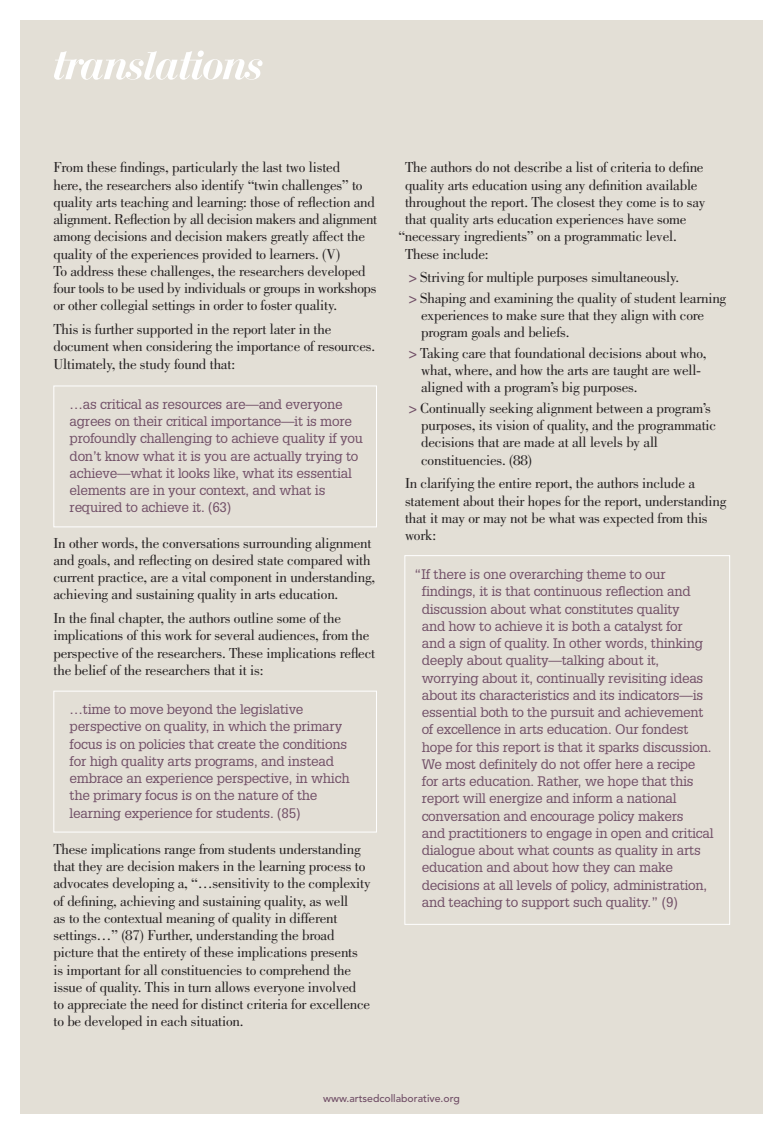
<style>
.page{position:relative;width:783px;height:1134px;background:#fff}
.page>*{position:absolute;margin:0;border:0;box-sizing:border-box;transform-origin:0 0}
.t1{font:15px/17.2px "Bodoni Std";letter-spacing:-.015em;color:#231f20}
.t2{font:13.5px/17.2px "Glypha";letter-spacing:-.015em;color:#704e66}
.t3{font:500 10.5px "Avenir";color:#704e66}
.s1{font-weight:700;color:#704e66}
</style>
<div class="page">
<div style="left:20px;top:20px;width:743px;height:1094px;background:#e3dfd6"></div>
<div style="left:404px;top:555px;width:326px;height:370px;border:1px solid #fff"></div>
<div style="left:53px;top:386px;width:324px;height:141px;border:1px solid #fff"></div>
<div style="left:53px;top:691px;width:324px;height:141px;border:1px solid #fff"></div>
<svg style="left:54px;top:51px;width:209px;height:29px"></svg>
<div style="left:198px;top:50px;width:6px;height:7px;background:#fff;border-radius:3px"></div>
<p class="t1" style="left:53px;top:160px;width:325px">From these findings, particularly the last two listed<br>here, the researchers also identify “twin challenges” to quality arts teaching and learning: those of reflection and alignment. Reflection by all decision makers and alignment among decisions and decision makers greatly affect the quality of the experiences provided to learners. (V)<br>To address these challenges, the researchers developed four tools to be used by individuals or groups in workshops or other collegial settings in order to foster quality.</p>
<p class="t1" style="left:53px;top:322px;width:323px">This is further supported in the report later in the document when considering the importance of resources.<br>Ultimately, the study found that:</p>
<p class="t2" style="left:70px;top:396px;width:295px">…as critical as resources are—and everyone agrees on their critical importance—it is more profoundly challenging to achieve quality if you don’t know what it is you are actually trying to achieve—what it looks like, what its essential elements are in your context, and what is required to achieve it. (63)</p>
<p class="t1" style="left:53px;top:536px;width:323px">In other words, the conversations surrounding alignment and goals, and reflecting on desired state compared with current practice, are a vital component in understanding, achieving and sustaining quality in arts education.</p>
<p class="t1" style="left:53px;top:611px;width:323px">In the final chapter, the authors outline some of the implications of this work for several audiences, from the perspective of the researchers. These implications reflect the belief of the researchers that it is:</p>
<p class="t2" style="left:70px;top:701px;width:281px">…time to move beyond the legislative perspective on quality, in which the primary focus is on policies that create the conditions for high quality arts programs, and instead embrace an experience perspective, in which the primary focus is on the nature of the learning experience for students. (85)</p>
<p class="t1" style="left:53px;top:842px;width:319px">These implications range from students understanding that they are decision makers in the learning process to advocates developing a, “…sensitivity to the complexity of defining, achieving and sustaining quality, as well<br>as to the contextual meaning of quality in different settings…” (87) Further, understanding the broad picture that the entirety of these implications presents is important for all constituencies to comprehend the issue of quality. This in turn allows everyone involved<br>to appreciate the need for distinct criteria for excellence to be developed in each situation.</p>
<p class="t1" style="left:405px;top:160px;width:300px">The authors do not describe a list of criteria to define</p>
<p class="t1" style="left:405px;top:178px;width:294px">quality arts education using any definition available</p>
<p class="t1" style="left:405px;top:195px;width:302px">throughout the report. The closest they come is to say</p>
<p class="t1" style="left:405px;top:212px;width:283px">that quality arts education experiences have some</p>
<p class="t1" style="left:398px;top:229px;width:280px">“necessary ingredients” on a programmatic level.</p>
<p class="t1" style="left:405px;top:247px;width:85px">These include:</p>
<p class="t1" style="left:409px;top:269px;width:318px;line-height:20.5px"><span class="s1">&gt;</span> Striving for multiple purposes simultaneously.<br><span class="s1">&gt;</span> Shaping and examining the quality of student learning</p>
<p class="t1" style="left:421px;top:308px;width:285px">experiences to make sure that they align with core program goals and beliefs.</p>
<p class="t1" style="left:421px;top:346px;width:287px;text-indent:-12px"><span class="s1">&gt;</span> Taking care that foundational decisions about who, what, where, and how the arts are taught are well&shy;aligned with a program’s big purposes.</p>
<p class="t1" style="left:421px;top:401px;width:297px;text-indent:-12px"><span class="s1">&gt;</span> Continually seeking alignment between a program’s purposes, its vision of quality, and the programmatic decisions that are made at all levels by all constituencies. (88)</p>
<p class="t1" style="left:405px;top:476px;width:323px">In clarifying the entire report, the authors include a statement about their hopes for the report, understanding that it may or may not be what was expected from this work:</p>
<p class="t2" style="left:422px;top:566px;width:293px;text-indent:-7px">“If there is one overarching theme to our findings, it is that continuous reflection and discussion about what constitutes quality<br>and how to achieve it is both a catalyst for<br>and a sign of quality. In other words, thinking deeply about quality—talking about it, worrying about it, continually revisiting ideas about its characteristics and its indicators—is essential both to the pursuit and achievement of excellence in arts education. Our fondest hope for this report is that it sparks discussion.<br>We most definitely do not offer here a recipe for arts education. Rather, we hope that this report will energize and inform a national conversation and encourage policy makers<br>and practitioners to engage in open and critical dialogue about what counts as quality in arts education and about how they can make decisions at all levels of policy, administration, and teaching to support such quality.” (9)</p>
<p class="t3" style="left:323px;top:1094px;width:138px">www.artsedcollaborative.org</p>
</div>
